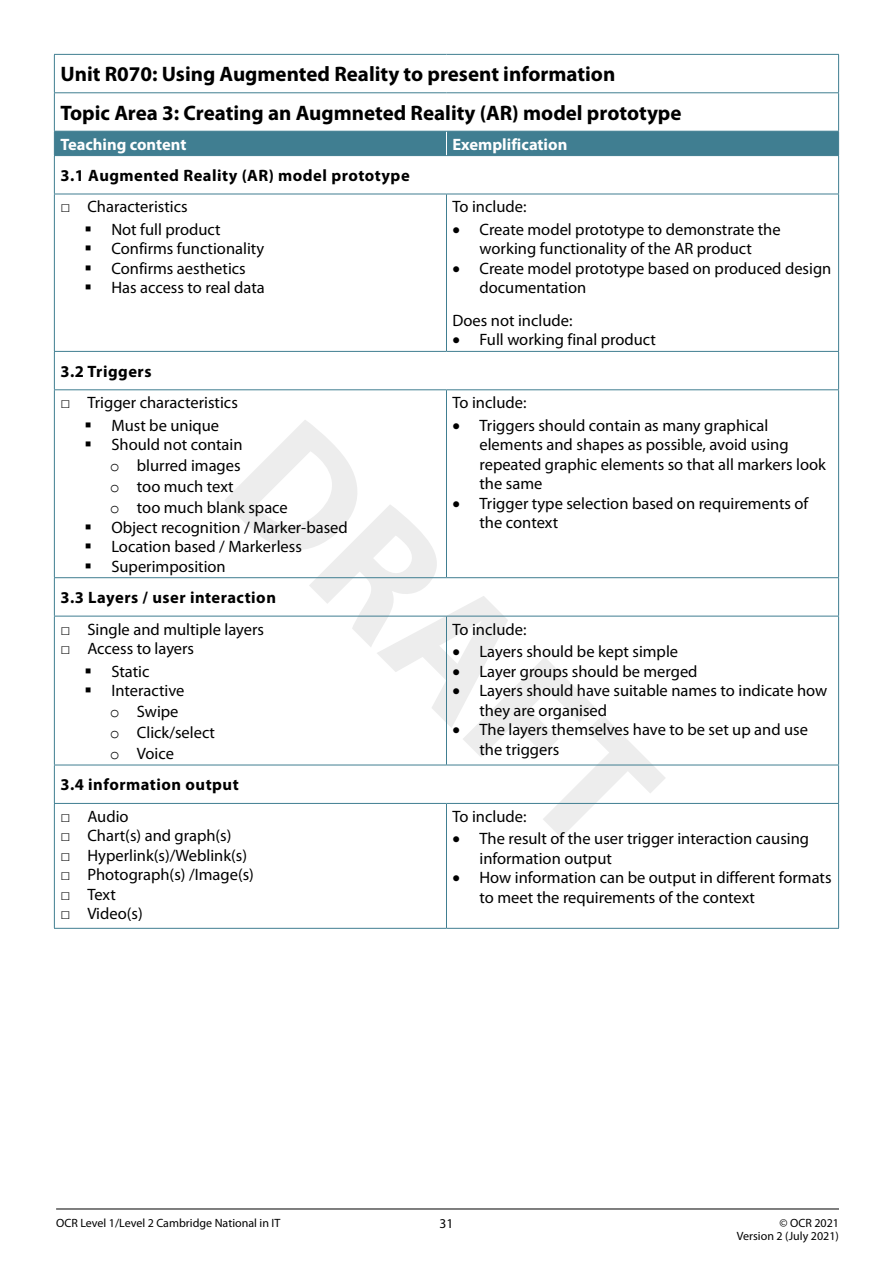
<style>
.page{position:relative;width:893px;height:1263px;background:#fff}
.page>*{position:absolute;margin:0;border:0;box-sizing:border-box;transform-origin:0 0}
.Table_header_row{font:700 21px "Myriad Pro";color:#000}
.t1{font:16.5px/19.5px "Myriad Pro";color:#000}
.Table_subhead_black{font:700 16.5px "Myriad Pro";letter-spacing:.03em;color:#000}
.t2{font:700 16.5px "Myriad Pro";color:#fff}
.t3{font:13.5px "Myriad Pro";color:#000}
.t4{font:12px/13.5px "Myriad Pro";color:#000;text-align:right}
.s1{font-family:"Arial"}
.s2{font-family:"Courier New"}
</style>
<div class="page">
<svg style="left:224px;top:420px;width:442px;height:417px"></svg>
<hr style="left:56px;top:1208px;width:783px;height:1px;background:#000">
<svg style="left:55px;top:93px;width:783px;height:38px"></svg>
<hr style="left:54px;top:55px;width:1px;height:37px;background:#407e91">
<hr style="left:54px;top:54px;width:392px;height:1px;background:#407e91">
<hr style="left:446px;top:54px;width:393px;height:1px;background:#407e91">
<hr style="left:54px;top:92px;width:392px;height:1px;background:#407e91">
<hr style="left:446px;top:92px;width:393px;height:1px;background:#407e91">
<hr style="left:838px;top:55px;width:1px;height:37px;background:#407e91">
<hr style="left:54px;top:93px;width:1px;height:38px;background:#407e91">
<hr style="left:838px;top:93px;width:1px;height:38px;background:#407e91">
<div style="left:54px;top:131px;width:785px;height:24px;background:#407e91"></div>
<hr style="left:54px;top:156px;width:1px;height:38px;background:#407e91">
<hr style="left:54px;top:155px;width:392px;height:1px;background:#407e91">
<hr style="left:446px;top:155px;width:393px;height:1px;background:#407e91">
<hr style="left:838px;top:156px;width:1px;height:38px;background:#407e91">
<hr style="left:54px;top:194px;width:1px;height:157px;background:#407e91">
<hr style="left:54px;top:194px;width:392px;height:1px;background:#407e91">
<hr style="left:446px;top:194px;width:393px;height:1px;background:#407e91">
<hr style="left:446px;top:194px;width:1px;height:157px;background:#407e91">
<hr style="left:838px;top:194px;width:1px;height:157px;background:#407e91">
<hr style="left:54px;top:352px;width:1px;height:37px;background:#407e91">
<hr style="left:54px;top:351px;width:392px;height:1px;background:#407e91">
<hr style="left:446px;top:351px;width:393px;height:1px;background:#407e91">
<hr style="left:838px;top:352px;width:1px;height:37px;background:#407e91">
<hr style="left:54px;top:390px;width:1px;height:187px;background:#407e91">
<hr style="left:54px;top:389px;width:392px;height:1px;background:#407e91">
<hr style="left:446px;top:389px;width:393px;height:1px;background:#407e91">
<hr style="left:446px;top:390px;width:1px;height:187px;background:#407e91">
<hr style="left:838px;top:390px;width:1px;height:187px;background:#407e91">
<hr style="left:54px;top:578px;width:1px;height:38px;background:#407e91">
<hr style="left:54px;top:577px;width:392px;height:1px;background:#407e91">
<hr style="left:446px;top:577px;width:393px;height:1px;background:#407e91">
<hr style="left:838px;top:578px;width:1px;height:38px;background:#407e91">
<hr style="left:54px;top:616px;width:1px;height:149px;background:#407e91">
<hr style="left:54px;top:616px;width:392px;height:1px;background:#407e91">
<hr style="left:446px;top:616px;width:393px;height:1px;background:#407e91">
<hr style="left:446px;top:616px;width:1px;height:149px;background:#407e91">
<hr style="left:838px;top:616px;width:1px;height:149px;background:#407e91">
<hr style="left:54px;top:765px;width:1px;height:38px;background:#407e91">
<hr style="left:54px;top:765px;width:392px;height:1px;background:#407e91">
<hr style="left:446px;top:765px;width:393px;height:1px;background:#407e91">
<hr style="left:838px;top:765px;width:1px;height:38px;background:#407e91">
<hr style="left:54px;top:804px;width:1px;height:124px;background:#407e91">
<hr style="left:54px;top:803px;width:392px;height:1px;background:#407e91">
<hr style="left:446px;top:803px;width:393px;height:1px;background:#407e91">
<hr style="left:446px;top:804px;width:1px;height:124px;background:#407e91">
<hr style="left:838px;top:804px;width:1px;height:124px;background:#407e91">
<hr style="left:54px;top:928px;width:392px;height:1px;background:#407e91">
<hr style="left:446px;top:928px;width:393px;height:1px;background:#407e91">
<p class="Table_header_row" style="left:60px;top:61px;width:556px">Unit R070: Using Augmented Reality to present information</p>
<p class="Table_header_row" style="left:60px;top:99px;width:623px">Topic Area 3: Creating an Augmneted Reality (AR) model prototype</p>
<p class="t2" style="left:60px;top:133px;width:128px">Teaching content</p>
<p class="t2" style="left:452px;top:133px;width:116px">Exemplification</p>
<p class="Table_subhead_black" style="left:60px;top:165px;width:351px">3.1 Augmented Reality (AR) model prototype</p>
<p class="t1" style="left:60px;top:197px;width:129px"><span class="s1">□</span> Characteristics</p>
<p class="t1" style="left:84px;top:219px;width:138px">▪ Not full product</p>
<p class="t1" style="left:84px;top:239px;width:181px">▪ Confirms functionality</p>
<p class="t1" style="left:84px;top:258px;width:163px">▪ Confirms aesthetics</p>
<p class="t1" style="left:84px;top:278px;width:182px">▪ Has access to real data</p>
<p class="t1" style="left:452px;top:197px;width:75px">To include:</p>
<p class="t1" style="left:452px;top:219px;width:330px;text-align:center">• Create model prototype to demonstrate the working functionality of the AR product</p>
<p class="t1" style="left:479px;top:258px;width:353px;text-indent:-27px">• Create model prototype based on produced design documentation</p>
<p class="t1" style="left:452px;top:310px;width:121px">Does not include:</p>
<p class="t1" style="left:452px;top:330px;width:205px">• Full working final product</p>
<p class="Table_subhead_black" style="left:60px;top:360px;width:93px">3.2 Triggers</p>
<p class="t1" style="left:60px;top:393px;width:179px"><span class="s1">□</span> Trigger characteristics</p>
<p class="t1" style="left:84px;top:415px;width:136px">▪ Must be unique</p>
<p class="t1" style="left:84px;top:435px;width:160px">▪ Should not contain</p>
<p class="t1" style="left:110px;top:456px;width:132px"><span class="s2">o</span> blurred images</p>
<p class="t1" style="left:110px;top:477px;width:125px"><span class="s2">o</span> too much text</p>
<p class="t1" style="left:110px;top:498px;width:179px"><span class="s2">o</span> too much blank space</p>
<p class="t1" style="left:84px;top:517px;width:265px">▪ Object recognition / Marker-based</p>
<p class="t1" style="left:84px;top:537px;width:219px">▪ Location based / Markerless</p>
<p class="t1" style="left:84px;top:556px;width:143px">▪ Superimposition</p>
<p class="Table_subhead_black" style="left:60px;top:587px;width:217px">3.3 Layers / user interaction</p>
<p class="t1" style="left:60px;top:619px;width:205px"><span class="s1">□</span> Single and multiple layers</p>
<p class="t1" style="left:60px;top:638px;width:135px"><span class="s1">□</span> Access to layers</p>
<p class="t1" style="left:84px;top:661px;width:67px">▪ Static</p>
<p class="t1" style="left:84px;top:680px;width:102px">▪ Interactive</p>
<p class="t1" style="left:110px;top:701px;width:70px"><span class="s2">o</span> Swipe</p>
<p class="t1" style="left:110px;top:722px;width:107px"><span class="s2">o</span> Click/select</p>
<p class="t1" style="left:110px;top:743px;width:66px"><span class="s2">o</span> Voice</p>
<p class="Table_subhead_black" style="left:60px;top:774px;width:180px">3.4 information output</p>
<p class="t1" style="left:60px;top:806px;width:70px"><span class="s1">□</span> Audio</p>
<p class="t1" style="left:60px;top:826px;width:173px"><span class="s1">□</span> Chart(s) and graph(s)</p>
<p class="t1" style="left:60px;top:845px;width:188px"><span class="s1">□</span> Hyperlink(s)/Weblink(s)</p>
<p class="t1" style="left:60px;top:865px;width:195px"><span class="s1">□</span> Photograph(s) /Image(s)</p>
<p class="t1" style="left:60px;top:884px;width:57px"><span class="s1">□</span> Text</p>
<p class="t1" style="left:60px;top:904px;width:84px"><span class="s1">□</span> Video(s)</p>
<p class="t1" style="left:452px;top:393px;width:75px">To include:</p>
<p class="t1" style="left:479px;top:415px;width:348px;text-indent:-27px">• Triggers should contain as many graphical elements and shapes as possible, avoid using repeated graphic elements so that all markers look the same</p>
<p class="t1" style="left:479px;top:493px;width:330px;text-indent:-27px">• Trigger type selection based on requirements of the context</p>
<p class="t1" style="left:452px;top:619px;width:75px">To include:</p>
<p class="t1" style="left:452px;top:641px;width:227px">• Layers should be kept simple</p>
<p class="t1" style="left:452px;top:661px;width:247px">• Layer groups should be merged</p>
<p class="t1" style="left:479px;top:680px;width:349px;text-indent:-27px">• Layers should have suitable names to indicate how they are organised</p>
<p class="t1" style="left:479px;top:719px;width:330px;text-indent:-27px">• The layers themselves have to be set up and use the triggers</p>
<p class="t1" style="left:452px;top:806px;width:75px">To include:</p>
<p class="t1" style="left:479px;top:829px;width:331px;text-indent:-27px">• The result of the user trigger interaction causing information output</p>
<p class="t1" style="left:479px;top:868px;width:354px;text-indent:-27px">• How information can be output in different formats to meet the requirements of the context</p>
<p class="t4" style="left:56px;top:1216px;width:226px">OCR Level 1/Level 2 Cambridge National in IT</p>
<p class="t3" style="left:440px;top:1215px;width:15px">31</p>
<p class="t4" style="left:737px;top:1216px;width:104px">© OCR 2021<br>Version 2 (July 2021)</p>
</div>
